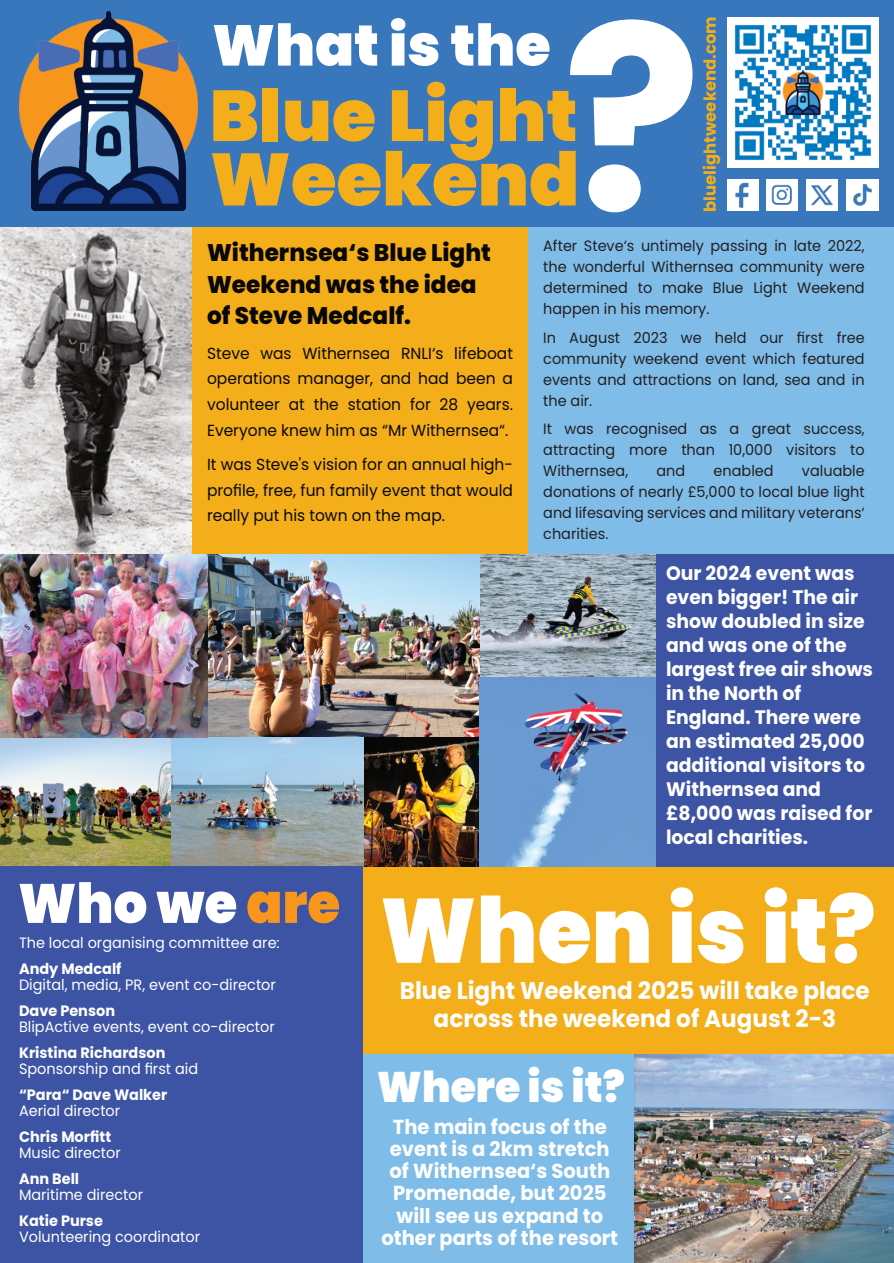
<style>
.page{position:relative;width:894px;height:1263px;background:#fff}
.page>*{position:absolute;margin:0;border:0;box-sizing:border-box;transform-origin:0 0}
.t1{font:700 257.55px "Poppins";color:#fff}
.t2{font:900 90.9px "Poppins";color:#fff;scale:.96 1}
.t3{font:900 73.8px "Poppins";color:#f3ae1a}
.t4{font:900 71.7px "Poppins";color:#f3ae1a}
.t5{font:900 57.3px "Poppins";color:#fff}
.t6{font:900 55.2px "Poppins";color:#fff;scale:.96 1}
.t7{font:900 42.6px "Poppins";color:#fff;scale:.96 1}
.t8{font:700 24px/28.5px "Poppins";color:#fff;text-align:center;scale:.96 1}
.t9{font:800 24px/31.5px "Poppins";color:#080704;scale:.96 1}
.t10{font:700 20.25px/22.2px "Poppins";color:#fff;text-align:center;scale:.96 1}
.t11{font:700 19.5px/24px "Poppins";color:#fff;scale:.96 1}
.t12{font:700 16.5px "Poppins";color:#f3ae1a}
.t13{font:16.05px/25.5px "Poppins";color:#080704;text-align:justify;scale:.96 1}
.t14{font:15px/21px "Poppins";color:#231f20;text-align:justify;scale:.96 1}
.t15{font:15px "Poppins";color:#fff;scale:.96 1}
.t16{font:700 15px "Poppins";color:#fff;scale:.96 1}
.s1{color:#f7951d}
</style>
<div class="page">
<div style="left:527px;top:227px;width:366px;height:334px;background:#7fbde8"></div>
<div style="left:363px;top:1054px;width:530px;height:209px;background:#7fbde8"></div>
<img style="left:634px;top:1054px;width:259px;height:209px">
<div style="left:0;top:227px;width:527px;height:334px;background:#f3ae1a"></div>
<div style="left:363px;top:867px;width:530px;height:187px;background:#f3ae1a"></div>
<img style="left:0;top:227px;width:191px;height:327px">
<img style="left:0;top:738px;width:172px;height:129px">
<div style="left:0;top:0;width:893px;height:227px;background:#3977bc"></div>
<img style="left:479px;top:554px;width:177px;height:123px">
<img style="left:19px;top:11px;width:178px;height:200px">
<img style="left:727px;top:179px;width:31px;height:32px">
<img style="left:766px;top:179px;width:31px;height:32px">
<img style="left:806px;top:179px;width:31px;height:32px">
<img style="left:846px;top:179px;width:31px;height:32px">
<img style="left:0;top:554px;width:479px;height:184px">
<img style="left:172px;top:738px;width:307px;height:129px">
<img style="left:479px;top:677px;width:177px;height:190px">
<div style="left:656px;top:554px;width:237px;height:313px;background:#3d54a4"></div>
<div style="left:0;top:867px;width:363px;height:396px;background:#3d54a4"></div>
<img style="left:727px;top:17px;width:150px;height:151px">
<h1 class="t1" style="left:562px;top:-60px;width:140px">?</h1>
<p class="t12" style="left:698px;top:212px;width:197px;rotate:-90deg">bluelightweekend.com</p>
<h3 class="t5" style="left:212px;top:5px;width:340px">What is the</h3>
<h3 class="t4" style="left:210px;top:66px;width:369px">Blue Light</h3>
<h3 class="t3" style="left:210px;top:128px;width:371px">Weekend</h3>
<h3 class="t9" style="left:207px;top:237px;width:297px">Withernsea‘s Blue Light<br>Weekend was the idea of Steve Medcalf.</h3>
<p class="t13" style="left:207px;top:341px;width:320px">Steve was Withernsea RNLI‘s lifeboat operations manager, and had been a volunteer at the station for 28 years.<br>Everyone knew him as “Mr Withernsea“.</p>
<p class="t13" style="left:207px;top:452px;width:320px">It was Steve's vision for an annual high&shy;profile, free, fun family event that would really put his town on the map.</p>
<p class="t14" style="left:543px;top:235px;width:336px">After Steve‘s untimely passing in late 2022, the wonderful Withernsea community were determined to make Blue Light Weekend happen in his memory.</p>
<p class="t14" style="left:543px;top:327px;width:336px">In August 2023 we held our first free community weekend event which featured events and attractions on land, sea and in the air.</p>
<p class="t14" style="left:543px;top:418px;width:336px">It was recognised as a great success, attracting more than 10,000 visitors to Withernsea,</p>
<p class="t14" style="left:543px;top:460px;width:336px;text-indent:258px">valuable donations of nearly £5,000 to local blue light and lifesaving services and military veterans‘ charities.</p>
<p class="t14" style="left:656px;top:460px;width:31px">and</p>
<p class="t14" style="left:713px;top:460px;width:64px">enabled</p>
<h3 class="t11" style="left:665px;top:561px;width:217px">Our 2024 event was even bigger! The air show doubled in size and was one of the largest free air shows in the North of<br>England. There were an estimated 25,000 additional visitors to<br>Withernsea and £8,000 was raised for local charities.</h3>
<h3 class="t6" style="left:18px;top:865px;width:337px">Who we <span class="s1">are</span></h3>
<p class="t15" style="left:19px;top:933px;width:273px">The local organising committee are:</p>
<p class="t16" style="left:19px;top:958px;width:108px">Andy Medcalf</p>
<p class="t15" style="left:19px;top:975px;width:269px">Digital, media, PR, event co-director</p>
<p class="t16" style="left:19px;top:1000px;width:102px">Dave Penson</p>
<p class="t15" style="left:19px;top:1017px;width:268px">BlipActive events, event co-director</p>
<p class="t16" style="left:19px;top:1042px;width:154px">Kristina Richardson</p>
<p class="t15" style="left:19px;top:1059px;width:188px">Sponsorship and first aid</p>
<p class="t16" style="left:19px;top:1084px;width:156px">“Para“ Dave Walker</p>
<p class="t15" style="left:19px;top:1101px;width:107px">Aerial director</p>
<p class="t16" style="left:19px;top:1126px;width:98px">Chris Morfitt</p>
<p class="t15" style="left:19px;top:1143px;width:108px">Music director</p>
<p class="t16" style="left:19px;top:1168px;width:64px">Ann Bell</p>
<p class="t15" style="left:19px;top:1185px;width:131px">Maritime director</p>
<p class="t16" style="left:19px;top:1210px;width:89px">Katie Purse</p>
<p class="t15" style="left:19px;top:1227px;width:190px">Volunteering coordinator</p>
<h2 class="t2" style="left:380px;top:867px;width:517px">When is it?</h2>
<h3 class="t8" style="left:399px;top:976px;width:491px">Blue Light Weekend 2025 will take place across the weekend of August 2-3</h3>
<h3 class="t7" style="left:376px;top:1057px;width:260px">Where is it?</h3>
<h3 class="t10" style="left:381px;top:1115px;width:248px">The main focus of the event is a 2km stretch of Withernsea‘s South<br>Promenade, but 2025 will see us expand to other parts of the resort</h3>
</div>
